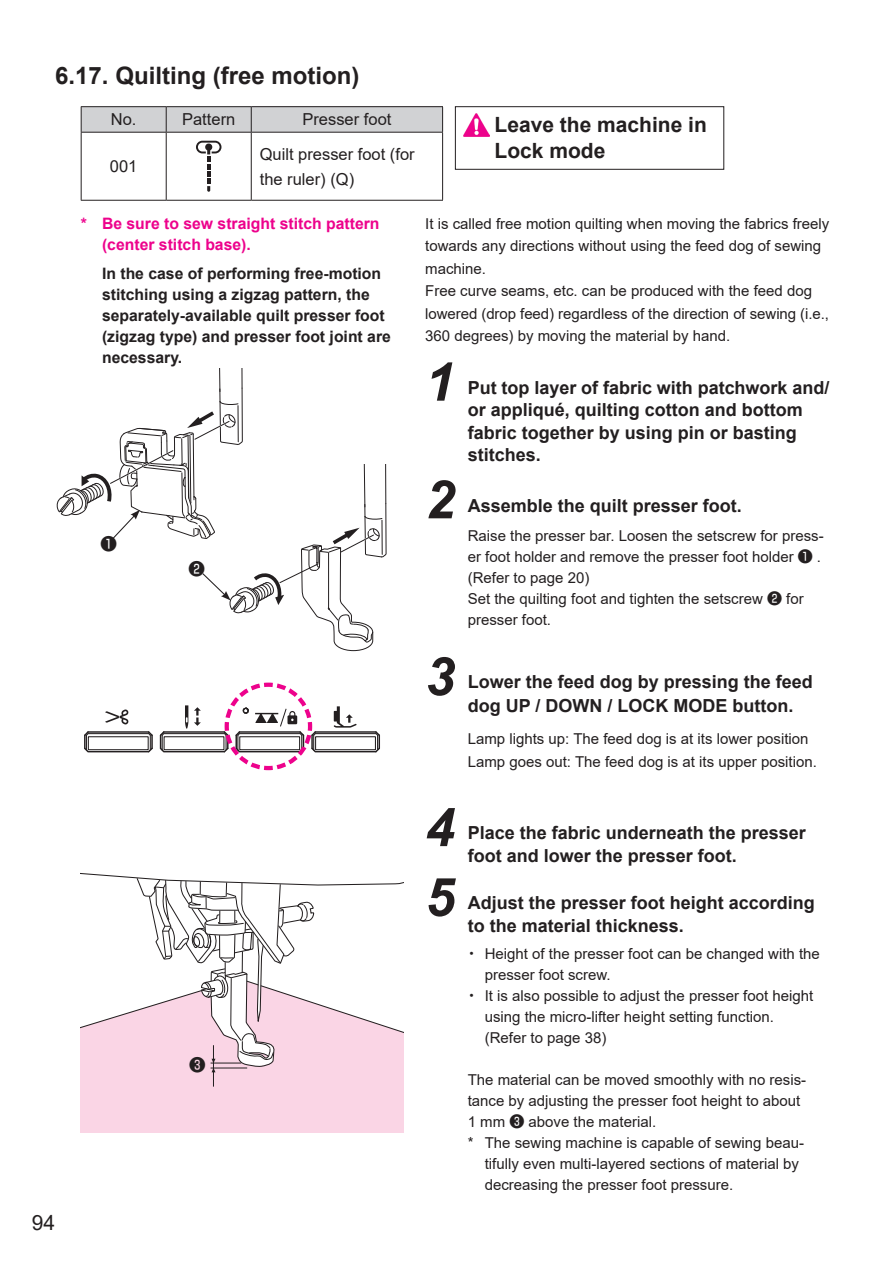
<style>
.page{position:relative;width:893px;height:1263px;background:#fff}
.page>*{position:absolute;margin:0;border:0;box-sizing:border-box;transform-origin:0 0}
.t1{font:italic 700 53.1px "Arial";color:#231f20}
.t2{font:700 24px "Arial";color:#231f20}
.t3{font:700 21px/25.5px "Arial";color:#231f20}
.t4{font:21px "Arial";color:#231f20}
.t5{font:700 18px/22.5px "Arial";color:#231f20}
.t6{font:16.5px/24.8px "Arial";color:#231f20}
.t7{font:500 16.5px "Shin Go Pro";color:#231f20}
.t8{font:700 15.75px/21px "Arial";color:#231f20}
.t9{font:700 15.75px/21px "Arial";color:#ed028c}
.t10{font:15px/22.5px "Arial";color:#231f20}
.s1{font-family:"Shin Go Pro";font-weight:500}
.s2{font-family:"Koz Min Pro"}
</style>
<div class="page">
<svg style="left:81px;top:873px;width:323px;height:259px"></svg>
<div style="left:251px;top:107px;width:192px;height:25px;background:#d1d2d4"></div>
<hr style="left:81px;top:106px;width:85px;height:1px;background:#231f20">
<hr style="left:166px;top:106px;width:85px;height:1px;background:#231f20">
<hr style="left:251px;top:106px;width:192px;height:1px;background:#231f20">
<svg style="left:81px;top:107px;width:171px;height:25px;background:#cacbcd"></svg>
<svg style="left:442px;top:107px;width:1px;height:25px"></svg>
<hr style="left:81px;top:132px;width:85px;height:1px;background:#231f20">
<hr style="left:81px;top:133px;width:1px;height:67px;background:#231f20">
<hr style="left:166px;top:132px;width:85px;height:1px;background:#231f20">
<hr style="left:166px;top:133px;width:1px;height:67px;background:#231f20">
<hr style="left:251px;top:132px;width:192px;height:1px;background:#231f20">
<hr style="left:251px;top:133px;width:1px;height:67px;background:#231f20">
<hr style="left:442px;top:133px;width:1px;height:67px;background:#231f20">
<hr style="left:81px;top:200px;width:85px;height:1px;background:#231f20">
<hr style="left:166px;top:200px;width:85px;height:1px;background:#231f20">
<hr style="left:251px;top:200px;width:192px;height:1px;background:#231f20">
<svg style="left:196px;top:141px;width:25px;height:51px"></svg>
<svg style="left:56px;top:369px;width:331px;height:282px"></svg>
<div style="left:455px;top:106px;width:269px;height:64px;border:1px solid #231f20"></div>
<img style="left:463px;top:114px;width:26px;height:23px">
<svg style="left:84px;top:682px;width:296px;height:89px"></svg>
<h2 class="t2" style="left:55px;top:59px;width:306px">6.17. Quilting (free motion)</h2>
<p class="t6" style="left:111px;top:107px;width:27px">No.</p>
<p class="t6" style="left:182px;top:107px;width:55px">Pattern</p>
<p class="t6" style="left:302px;top:107px;width:90px">Presser foot</p>
<p class="t6" style="left:110px;top:154px;width:29px">001</p>
<p class="t6" style="left:260px;top:141px;width:156px">Quilt presser foot (for the ruler) (Q)</p>
<h3 class="t3" style="left:495px;top:113px;width:214px">Leave the machine in<br>Lock mode</h3>
<p class="t9" style="left:102px;top:213px;width:279px;text-indent:-21px">* Be sure to sew straight stitch pattern (center stitch base).</p>
<p class="t8" style="left:102px;top:263px;width:290px">In the case of performing free-motion stitching using a zigzag pattern, the separately-available quilt presser foot (zigzag type) and presser foot joint are necessary.</p>
<p class="t7" style="left:100px;top:530px;width:18px">❶</p>
<p class="t7" style="left:189px;top:555px;width:18px">❷</p>
<p class="t10" style="left:425px;top:212px;width:406px">It is called free motion quilting when moving the fabrics freely towards any directions without using the feed dog of sewing machine.<br>Free curve seams, etc. can be produced with the feed dog lowered (drop feed) regardless of the direction of sewing (i.e., 360 degrees) by moving the material by hand.</p>
<h1 class="t1" style="left:425px;top:347px;width:31px">1</h1>
<h1 class="t1" style="left:425px;top:464px;width:31px">2</h1>
<h1 class="t1" style="left:425px;top:641px;width:31px">3</h1>
<p class="t5" style="left:468px;top:376px;width:363px">Put top layer of fabric with patchwork and/ or appliqué, quilting cotton and bottom fabric together by using pin or basting stitches.</p>
<p class="t5" style="left:468px;top:494px;width:276px">Assemble the quilt presser foot.</p>
<p class="t10" style="left:468px;top:525px;width:357px;line-height:21px">Raise the presser bar. Loosen the setscrew for press&shy;er foot holder and remove the presser foot holder <span class="s1">❶</span> . (Refer to page 20)<br>Set the quilting foot and tighten the setscrew <span class="s1">❷</span> for presser foot.</p>
<p class="t5" style="left:468px;top:670px;width:347px;line-height:24px">Lower the feed dog by pressing the feed dog UP / DOWN / LOCK MODE button.</p>
<p class="t10" style="left:468px;top:728px;width:351px">Lamp lights up: The feed dog is at its lower position<br>Lamp goes out: The feed dog is at its upper position.</p>
<h3 class="t4" style="left:32px;top:1208px;width:25px">94</h3>
<p class="t7" style="left:189px;top:1052px;width:18px">❸</p>
<h1 class="t1" style="left:425px;top:792px;width:31px">4</h1>
<h1 class="t1" style="left:425px;top:862px;width:31px">5</h1>
<p class="t5" style="left:468px;top:822px;width:340px">Place the fabric underneath the presser foot and lower the presser foot.</p>
<p class="t5" style="left:468px;top:892px;width:349px">Adjust the presser foot height according to the material thickness.</p>
<p class="t10" style="left:464px;top:942px;width:357px"><span class="s2">・</span> Height of the presser foot can be changed with the</p>
<p class="t10" style="left:485px;top:963px;width:127px">presser foot screw.</p>
<p class="t10" style="left:464px;top:984px;width:351px"><span class="s2">・</span> It is also possible to adjust the presser foot height</p>
<p class="t10" style="left:485px;top:1005px;width:291px">using the micro-lifter height setting function.</p>
<p class="t10" style="left:485px;top:1026px;width:123px">(Refer to page 38)</p>
<p class="t10" style="left:468px;top:1068px;width:340px">The material can be moved smoothly with no resis-</p>
<p class="t10" style="left:468px;top:1089px;width:334px">tance by adjusting the presser foot height to about</p>
<p class="t10" style="left:468px;top:1110px;width:190px">1 mm <span class="s1">❸</span> above the material.</p>
<p class="t10" style="left:468px;top:1131px;width:338px">* The sewing machine is capable of sewing beau-</p>
<p class="t10" style="left:485px;top:1152px;width:316px">tifully even multi-layered sections of material by</p>
<p class="t10" style="left:485px;top:1173px;width:250px">decreasing the presser foot pressure.</p>
</div>
